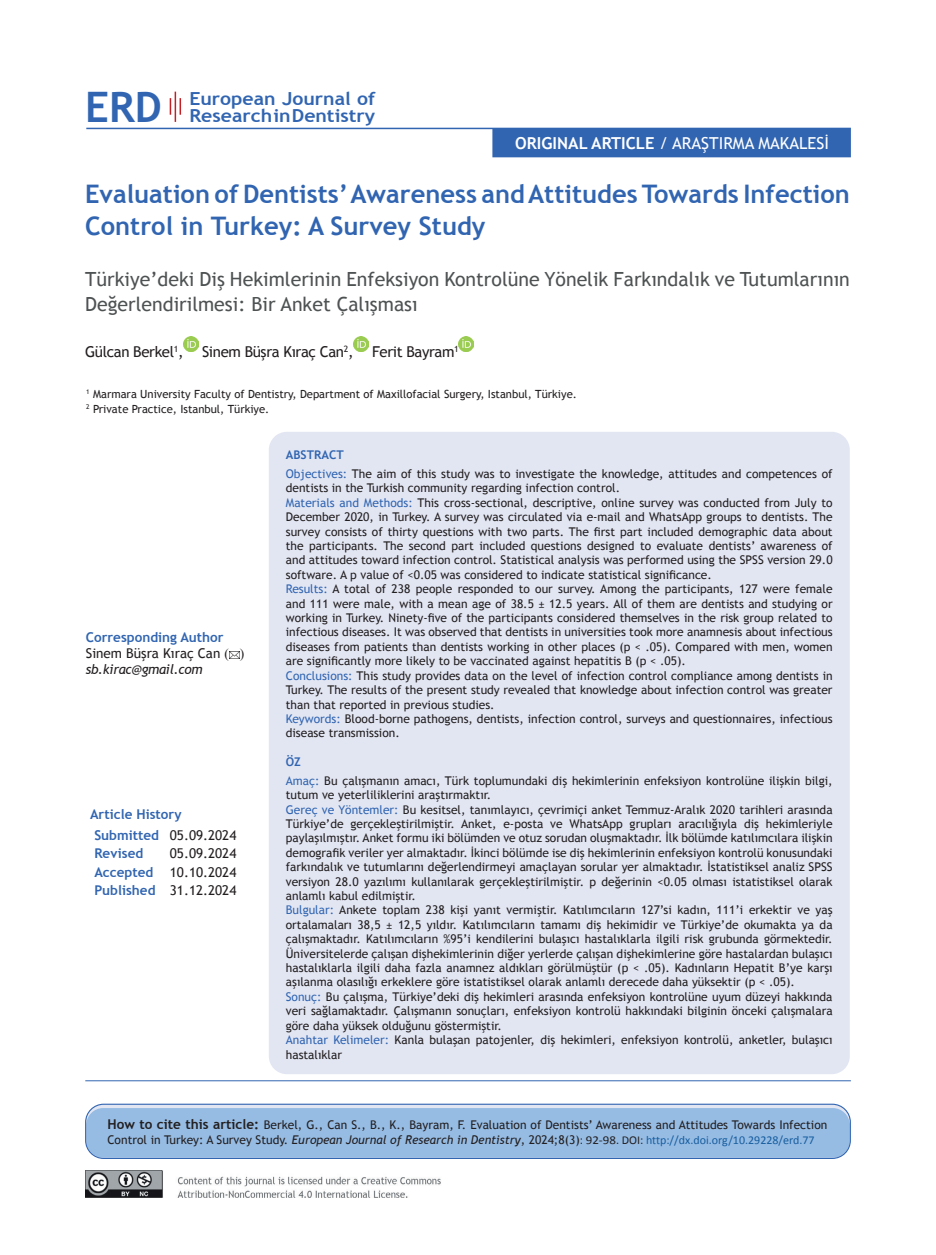
<style>
.page{position:relative;width:936px;height:1255px;background:#fff}
.page>*{position:absolute;margin:0;border:0;box-sizing:border-box;transform-origin:0 0}
.t1{font:700 42px "Trebuchet MS";color:#3165b1}
.t2{font:700 25.5px/31.5px "Trebuchet MS";color:#3165b1}
.t3{font:19.5px/25.5px "Trebuchet MS";color:#4e5253}
.t4{font:700 18px/17.2px "Trebuchet MS";color:#3165b1;scale:1.08 1}
.t5{font:16.5px "Trebuchet MS";color:#fff}
.t6{font:15px "Trebuchet MS";letter-spacing:-.025em;color:#231f20}
.t7{font:700 13.5px/15.8px "Trebuchet MS";color:#3165b1}
.t8{font:13.5px/18.5px "Trebuchet MS";color:#231f20;text-align:justify}
.t9{font:12px/14.4px "Trebuchet MS";color:#231f20}
.t10{font:11.25px/15px "Trebuchet MS";color:#231f20}
.s1{font-weight:700}
.s2{font-weight:700;color:#3165b1}
.s3{color:#3165b1}
.s4{font-weight:400;color:#231f20}
.s5{font-family:"Times New Roman";font-weight:400;color:#231f20}
.s6{font-weight:400;font-style:italic;color:#231f20}
.s7{font-weight:700;font-size:13.5px}
.s8{font-style:italic}
.s9{font-family:"Calibri"}
.s10{font-family:"Calibri";color:#175d9e}
</style>
<div class="page">
<hr style="left:86px;top:128px;width:764px;height:1px;background:#3165b1">
<hr style="left:85px;top:1080px;width:765px;height:1px;background:#3165b1">
<img style="left:85px;top:1170px;width:356px;height:27px">
<div style="left:86px;top:1104px;width:764px;height:54px;background:#e2e6f3;border-radius:18px"></div>
<div style="left:86px;top:1107px;width:763px;height:50px;background:#96bce4;border-radius:17px"></div>
<div style="left:85px;top:1103px;width:765px;height:55px;border:1px solid #3165b1;border-radius:18px"></div>
<div style="left:492px;top:129px;width:358px;height:28px;background:#3165b1"></div>
<hr style="left:175px;top:92px;width:1px;height:30px;background:#c22025">
<svg style="left:170px;top:98px;width:1px;height:17px"></svg>
<svg style="left:179px;top:98px;width:2px;height:17px"></svg>
<svg style="left:229px;top:651px;width:11px;height:7px"></svg>
<img style="left:183px;top:337px;width:15px;height:15px">
<img style="left:353px;top:337px;width:15px;height:15px">
<img style="left:458px;top:337px;width:15px;height:15px">
<div style="left:269px;top:432px;width:580px;height:642px;background:#e2e6f3;border-radius:18px"></div>
<h1 class="t1" style="left:85px;top:81px;width:78px">ERD</h1>
<h3 class="t4" style="left:189px;top:90px;width:174px">European Journal of<br>Research in Dentistry</h3>
<h3 class="t5" style="left:515px;top:133px;width:315px"><span class="s1">ORIGINAL ARTICLE</span> / ARAŞTIRMA MAKALESİ</h3>
<h2 class="t2" style="left:85px;top:178px;width:766px">Evaluation of Dentists’ Awareness and Attitudes Towards Infection<br>Control in Turkey: A Survey Study</h2>
<h3 class="t3" style="left:85px;top:266px;width:766px">Türkiye’deki Diş Hekimlerinin Enfeksiyon Kontrolüne Yönelik Farkındalık ve Tutumlarının<br>Değerlendirilmesi: Bir Anket Çalışması</h3>
<p class="t6" style="left:85px;top:342px;width:375px">Gülcan Berkel<sup>1</sup>, Sinem Büşra Kıraç Can<sup>2</sup>, Ferit Bayram<sup>1</sup></p>
<p class="t10" style="left:86px;top:386px;width:492px"><sup>1</sup> Marmara University Faculty of Dentistry, Department of Maxillofacial Surgery, Istanbul, Türkiye.<br><sup>2</sup> Private Practice, Istanbul, Türkiye.</p>
<p class="t9" style="left:286px;top:446px;width:548px;line-height:18.6px"><span class="s2">ABSTRACT<br></span><span class="s3">Objectives:</span> The aim of this study was to investigate the knowledge, attitudes and competences of</p>
<p class="t9" style="left:286px;top:481px;width:548px">dentists in the Turkish community regarding infection control.<br><span class="s3">Materials and Methods:</span> This cross-sectional, descriptive, online survey was conducted from July to December 2020, in Turkey. A survey was circulated via e-mail and WhatsApp groups to dentists. The survey consists of thirty questions with two parts. The first part included demographic data about the participants. The second part included questions designed to evaluate dentists’ awareness of and attitudes toward infection control. Statistical analysis was performed using the SPSS version 29.0 software. A p value of &lt;0.05 was considered to indicate statistical significance.<br><span class="s3">Results:</span> A total of 238 people responded to our survey. Among the participants, 127 were female and 111 were male, with a mean age of 38.5 ± 12.5 years. All of them are dentists and studying or working in Turkey. Ninety-five of the participants considered themselves in the risk group related to infectious diseases. It was observed that dentists in universities took more anamnesis about infectious diseases from patients than dentists working in other places (p &lt; .05). Compared with men, women are significantly more likely to be vaccinated against hepatitis B (p &lt; .05).<br><span class="s3">Conclusions:</span> This study provides data on the level of infection control compliance among dentists in Turkey. The results of the present study revealed that knowledge about infection control was greater than that reported in previous studies.<br><span class="s3">Keywords:</span> Blood-borne pathogens, dentists, infection control, surveys and questionnaires, infectious disease transmission.</p>
<p class="t9" style="left:286px;top:752px;width:548px;line-height:18.6px"><span class="s2">ÖZ<br></span><span class="s3">Amaç:</span> Bu çalışmanın amacı, Türk toplumundaki diş hekimlerinin enfeksiyon kontrolüne ilişkin bilgi,</p>
<p class="t9" style="left:286px;top:787px;width:548px">tutum ve yeterliliklerini araştırmaktır.<br><span class="s3">Gereç ve Yöntemler:</span> Bu kesitsel, tanımlayıcı, çevrimiçi anket Temmuz-Aralık 2020 tarihleri arasında Türkiye’de gerçekleştirilmiştir. Anket, e-posta ve WhatsApp grupları aracılığıyla diş hekimleriyle paylaşılmıştır. Anket formu iki bölümden ve otuz sorudan oluşmaktadır. İlk bölümde katılımcılara ilişkin demografik veriler yer almaktadır. İkinci bölümde ise diş hekimlerinin enfeksiyon kontrolü konusundaki farkındalık ve tutumlarını değerlendirmeyi amaçlayan sorular yer almaktadır. İstatistiksel analiz SPSS versiyon 28.0 yazılımı kullanılarak gerçekleştirilmiştir. p değerinin &lt;0.05 olması istatistiksel olarak anlamlı kabul edilmiştir.<br><span class="s3">Bulgular:</span> Ankete toplam 238 kişi yanıt vermiştir. Katılımcıların 127’si kadın, 111’i erkektir ve yaş ortalamaları 38,5 ± 12,5 yıldır. Katılımcıların tamamı diş hekimidir ve Türkiye’de okumakta ya da çalışmaktadır. Katılımcıların %95’i kendilerini bulaşıcı hastalıklarla ilgili risk grubunda görmektedir.<br>Üniversitelerde çalışan dişhekimlerinin diğer yerlerde çalışan dişhekimlerine göre hastalardan bulaşıcı hastalıklarla ilgili daha fazla anamnez aldıkları görülmüştür (p &lt; .05). Kadınların Hepatit B’ye karşı aşılanma olasılığı erkeklere göre istatistiksel olarak anlamlı derecede daha yüksektir (p &lt; .05).<br><span class="s3">Sonuç:</span> Bu çalışma, Türkiye’deki diş hekimleri arasında enfeksiyon kontrolüne uyum düzeyi hakkında veri sağlamaktadır. Çalışmanın sonuçları, enfeksiyon kontrolü hakkındaki bilginin önceki çalışmalara göre daha yüksek olduğunu göstermiştir.<br><span class="s3">Anahtar Kelimeler:</span> Kanla bulaşan patojenler, diş hekimleri, enfeksiyon kontrolü, anketler, bulaşıcı hastalıklar</p>
<p class="t7" style="left:86px;top:629px;width:160px">Corresponding Author<br><span class="s4">Sinem Büşra Kıraç Can</span> <span class="s5">( ) </span><span class="s6">sb.kirac@gmail.com</span></p>
<p class="t7" style="left:94px;top:804px;width:143px;line-height:20.2px;text-indent:-4px">Article History<br>Submitted <span class="s4">05.09.2024</span></p>
<p class="t7" style="left:94px;top:845px;width:50px">Revised</p>
<p class="t8" style="left:94px;top:844px;width:143px;text-indent:75px">05.09.2024<br><span class="s2">Accepted</span> 10.10.2024<br><span class="s2">Published</span> 31.12.2024</p>
<p class="t9" style="left:107px;top:1116px;width:721px;line-height:15.3px"><span class="s7">How to cite this article:</span> Berkel, G., Can S., B., K., Bayram, F. Evaluation of Dentists’ Awareness and Attitudes Towards Infection<br>Control in Turkey: A Survey Study. <span class="s8">European Journal of Research in Dentistry</span>, 2024;8(3)<span class="s9">: 92-98. DOI:</span> <span class="s10">http://dx.doi.org/10.29228/erd.77</span></p>
</div>
